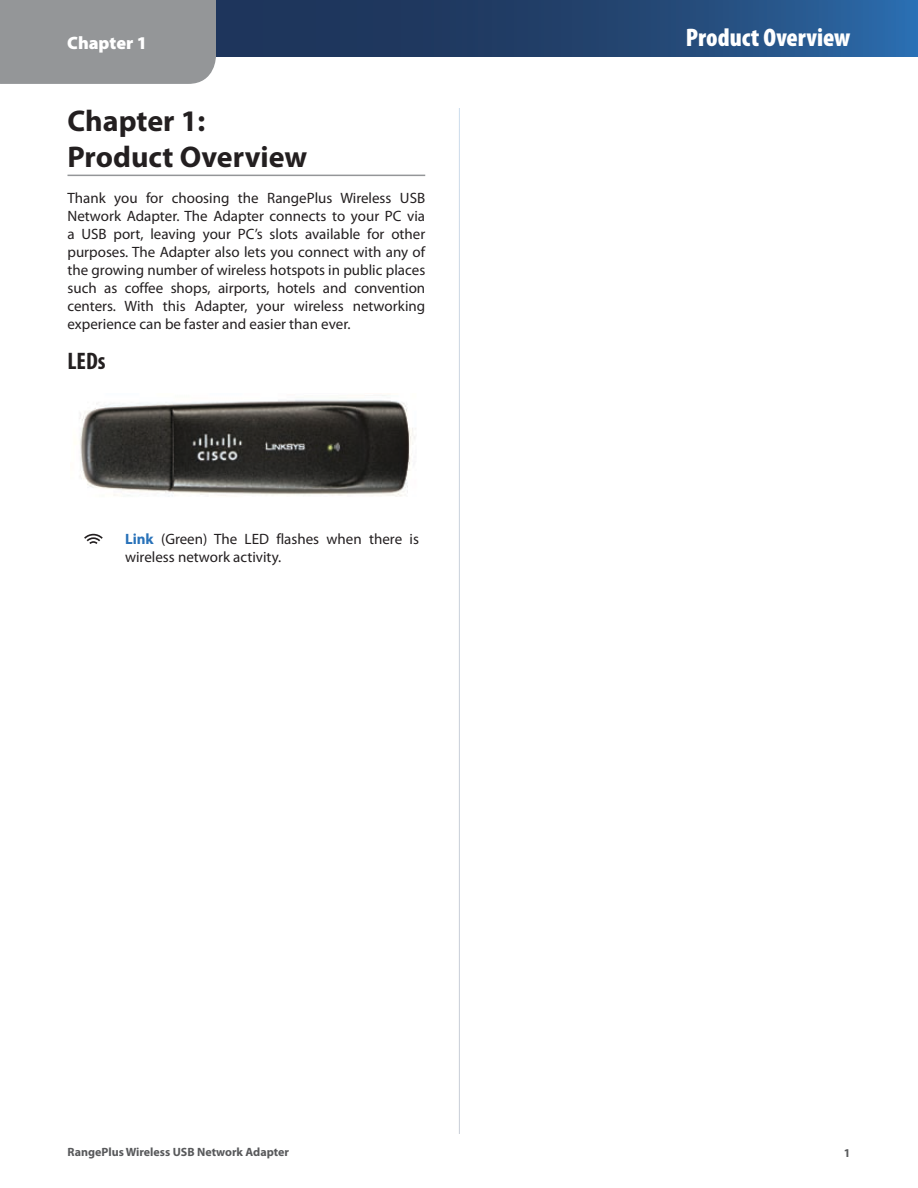
<style>
.page{position:relative;width:918px;height:1188px;background:#fff}
.page>*{position:absolute;margin:0;border:0;box-sizing:border-box;transform-origin:0 0}
.t1{font:700 30px/36px "Myriad Pro";color:#231f20}
.t2{font:900 condensed 25.5px "Myriad Pro";color:#fff}
.t3{font:700 condensed 24px "Myriad Pro";color:#231f20}
.t4{font:900 18px "Myriad Pro";color:#fff}
.t5{font:15px/18px "Myriad Pro";color:#231f20;text-align:justify}
.t6{font:700 12px "Myriad Pro";color:#58595b}
.s1{font-weight:700;color:#2972b9}
</style>
<div class="page">
<div style="left:0;top:0;width:216px;height:84px;background:#949698"></div>
<svg style="left:219px;top:3px;width:696px;height:51px"></svg>
<hr style="left:68px;top:175px;width:357px;height:1px;background:#949698">
<img style="left:79px;top:395px;width:336px;height:102px">
<svg style="left:84px;top:534px;width:19px;height:10px"></svg>
<p class="t4" style="left:67px;top:32px;width:82px">Chapter 1</p>
<h2 class="t2" style="left:686px;top:21px;width:166px">Product Overview</h2>
<h1 class="t1" style="left:68px;top:101px;width:241px">Chapter 1:<br>Product Overview</h1>
<p class="t5" style="left:68px;top:189px;width:359px">Thank you for choosing the RangePlus Wireless USB Network Adapter. The Adapter connects to your PC via a USB port, leaving your PC’s slots available for other purposes. The Adapter also lets you connect with any of the growing number of wireless hotspots in public places such as coffee shops, airports, hotels and convention centers. With this Adapter, your wireless networking experience can be faster and easier than ever.</p>
<h3 class="t3" style="left:68px;top:346px;width:40px">LEDs</h3>
<p class="t5" style="left:125px;top:530px;width:295px"><span class="s1">Link</span> (Green) The LED flashes when there is wireless network activity.</p>
<p class="t6" style="left:68px;top:1144px;width:223px">RangePlus Wireless USB Network Adapter</p>
<p class="t6" style="left:844px;top:1145px;width:8px">1</p>
</div>
